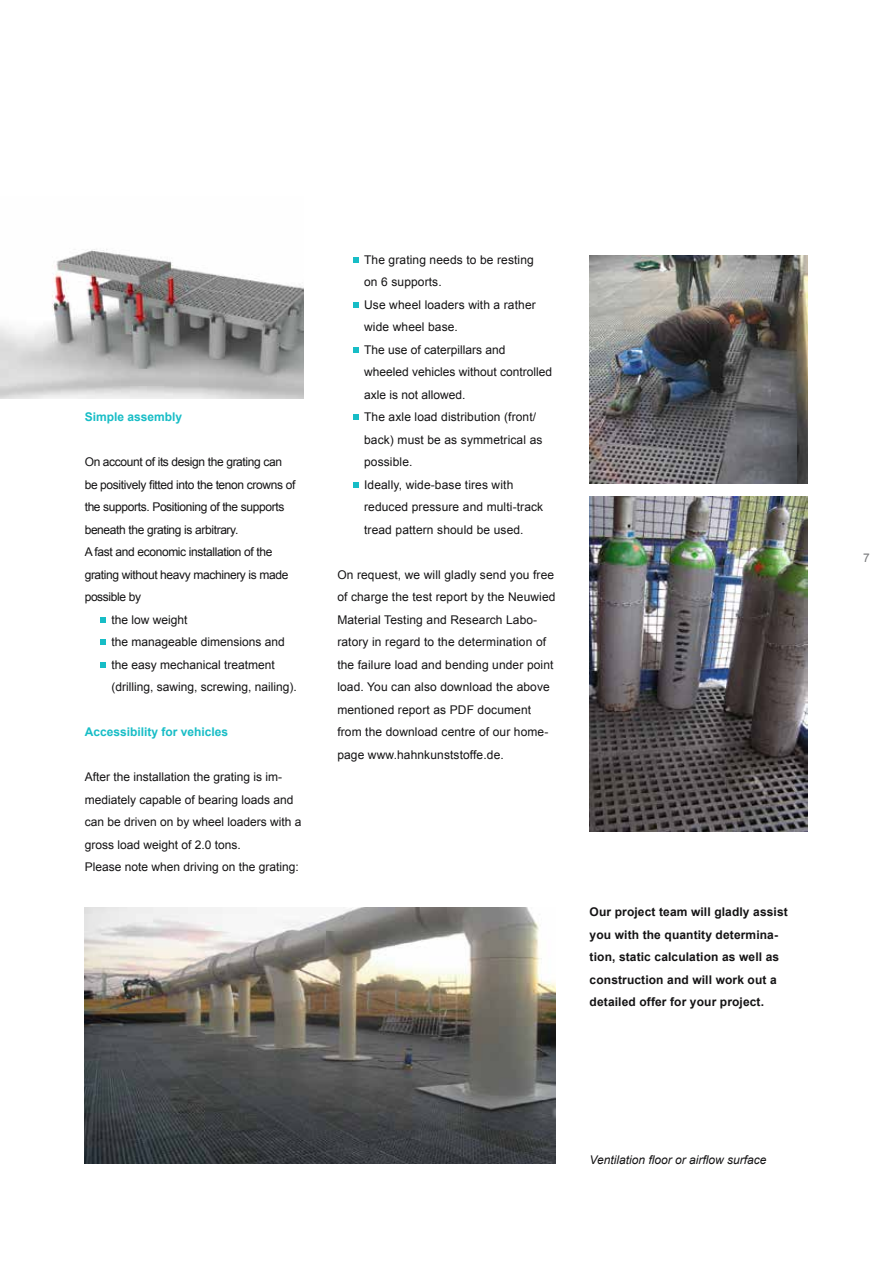
<style>
.page{position:relative;width:893px;height:1263px;background:#fff}
.page>*{position:absolute;margin:0;border:0;box-sizing:border-box;transform-origin:0 0}
.t1{font:12px/22.5px "Arial";color:#141314}
.t2{font:12px "Arial";letter-spacing:-.03em;color:#141314}
.t3{font:700 12px/22.5px "Arial";letter-spacing:.01em;color:#141314}
.t4{font:700 12px "Arial";color:#17bdc6}
.t5{font:italic 12px "Arial";color:#141314}
.t6{font:12px "Arial";color:#7a7b7d}
</style>
<div class="page">
<svg style="left:101px;top:617px;width:5px;height:5px"></svg>
<svg style="left:101px;top:640px;width:5px;height:5px"></svg>
<svg style="left:101px;top:662px;width:5px;height:5px"></svg>
<svg style="left:353px;top:257px;width:6px;height:5px"></svg>
<svg style="left:353px;top:302px;width:6px;height:5px"></svg>
<svg style="left:353px;top:347px;width:6px;height:5px"></svg>
<svg style="left:353px;top:415px;width:6px;height:5px"></svg>
<svg style="left:353px;top:482px;width:6px;height:5px"></svg>
<img style="left:0;top:249px;width:303px;height:149px">
<img style="left:590px;top:255px;width:218px;height:229px">
<img style="left:590px;top:496px;width:218px;height:336px">
<img style="left:85px;top:907px;width:471px;height:257px">
<p class="t4" style="left:85px;top:409px;width:99px">Simple assembly</p>
<p class="t2" style="left:85px;top:454px;width:199px">On account of its design the grating can</p>
<p class="t2" style="left:85px;top:477px;width:212px">be positively fitted into the tenon crowns of</p>
<p class="t2" style="left:85px;top:499px;width:201px">the supports. Positioning of the supports</p>
<p class="t2" style="left:85px;top:522px;width:155px">beneath the grating is arbitrary.</p>
<p class="t2" style="left:85px;top:544px;width:189px">A fast and economic installation of the</p>
<p class="t2" style="left:85px;top:567px;width:205px">grating without heavy machinery is made</p>
<p class="t2" style="left:85px;top:589px;width:58px">possible by</p>
<p class="t1" style="left:111px;top:608px;width:78px">the low weight</p>
<p class="t1" style="left:111px;top:631px;width:175px">the manageable dimensions and</p>
<p class="t1" style="left:111px;top:653px;width:165px">the easy mechanical treatment</p>
<p class="t1" style="left:111px;top:676px;width:187px">(drilling, sawing, screwing, nailing).</p>
<p class="t4" style="left:85px;top:724px;width:145px">Accessibility for vehicles</p>
<p class="t1" style="left:85px;top:766px;width:218px">After the installation the grating is im&shy;mediately capable of bearing loads and can be driven on by wheel loaders with a gross load weight of 2.0 tons.<br>Please note when driving on the grating:</p>
<p class="t1" style="left:364px;top:248px;width:190px">The grating needs to be resting<br>on 6 supports.<br>Use wheel loaders with a rather wide wheel base.<br>The use of caterpillars and wheeled vehicles without controlled axle is not allowed.<br>The axle load distribution (front/ back) must be as symmetrical as possible.<br>Ideally, wide-base tires with reduced pressure and multi-track tread pattern should be used.</p>
<p class="t1" style="left:337px;top:563px;width:220px">On request, we will gladly send you free of charge the test report by the Neuwied Material Testing and Research Labo&shy;ratory in regard to the determination of the failure load and bending under point load. You can also download the above mentioned report as PDF document from the download centre of our home&shy;page www.hahnkunststoffe.de.</p>
<p class="t3" style="left:590px;top:901px;width:200px">Our project team will gladly assist you with the quantity determina&shy;tion, static calculation as well as construction and will work out a detailed offer for your project.</p>
<p class="t5" style="left:590px;top:1152px;width:178px">Ventilation floor or airflow surface</p>
<p class="t6" style="left:863px;top:549px;width:8px">7</p>
</div>
